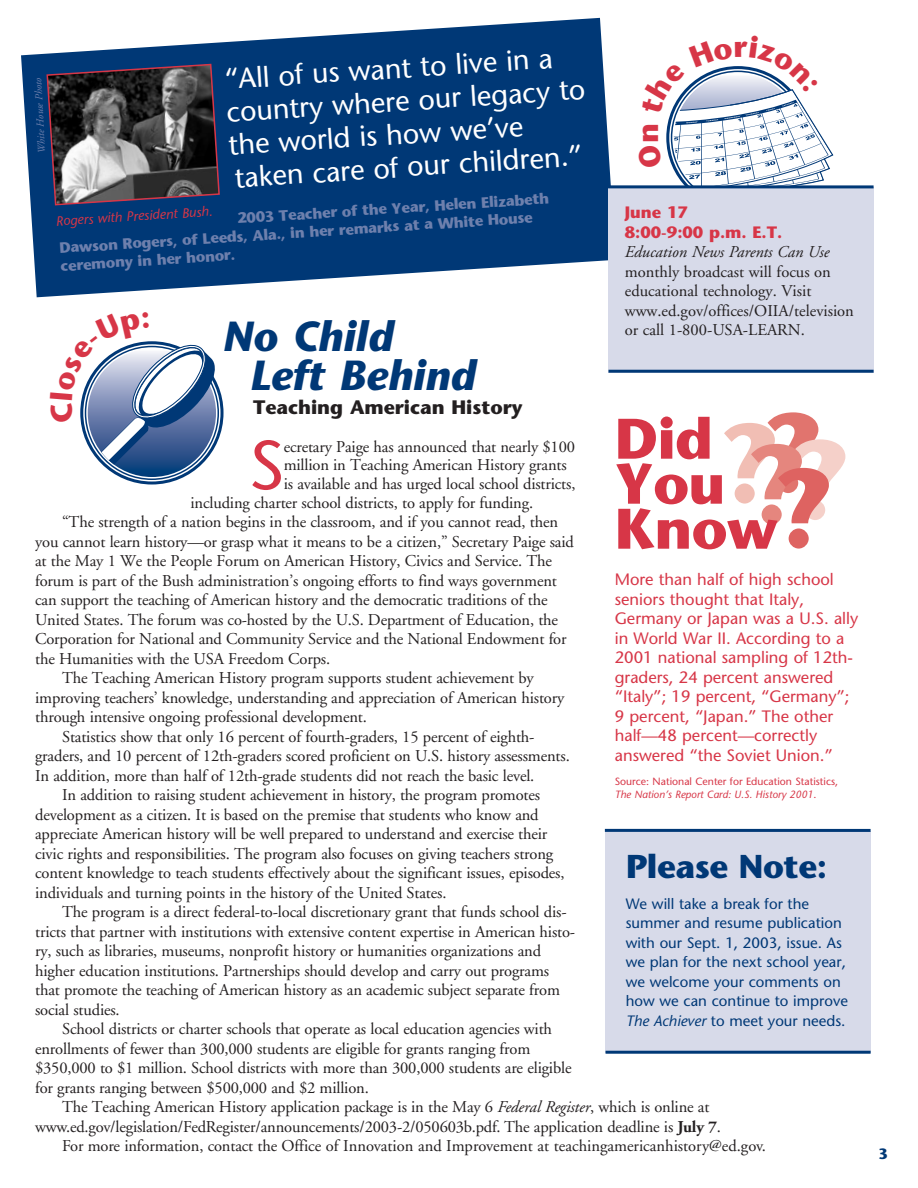
<style>
.page{position:relative;width:918px;height:1188px;background:#fff}
.page>*{position:absolute;margin:0;border:0;box-sizing:border-box;transform-origin:0 0}
.t1{font:700 108px "Stone Sans";color:#f1beb4}
.t2{font:700 108px "Stone Sans";color:#de6361}
.t3{font:69.15px "Stone Sans";color:#d73647}
.t4{font:700 57px/45px "Stone Sans";letter-spacing:-.015em;color:#d73647}
.t5{font:italic 700 42px/39px "Stone Sans";color:#003876}
.t6{font:700 33px "Stone Sans";letter-spacing:-.015em;color:#003876}
.t7{font:700 30px "Stone Sans";color:#d73647}
.t8{font:28.5px/33px "Stone Sans";color:#fff}
.t9{font:700 19.5px "Stone Sans";color:#231f20}
.t10{font:16.5px/19.5px "Adobe Garamond";letter-spacing:-.01em;color:#231f20}
.t11{font:16.5px/19.5px "Stone Sans";color:#d73647}
.t12{font:italic 16.5px "Adobe Garamond";color:#231f20}
.t13{font:700 16.5px/19.5px "Stone Sans";color:#d73647}
.t14{font:15px/19.5px "Stone Sans";color:#003876}
.t15{font:700 15px/17.2px "Stone Sans";color:#6e80ad}
.t16{font:700 15px "Stone Sans";color:#003876}
.t17{font:italic 13.5px "Stone Sans";color:#d73647}
.t18{font:10.5px/13.5px "Stone Sans";color:#d73647}
.t19{font:italic 10.5px "Adobe Garamond";color:#6e80ad}
.s1{color:#e5867e}
.s2{color:#e1746e}
.s3{font-style:italic}
.s4{font-weight:700}
</style>
<div class="page">
<svg style="left:21px;top:18px;width:590px;height:279px;fill:#003876"></svg>
<div style="left:608px;top:188px;width:266px;height:185px;background:#d7dae9"></div>
<hr style="left:608px;top:185px;width:266px;height:3px;background:#003876">
<hr style="left:609px;top:370px;width:265px;height:3px;background:#003876">
<div style="left:605px;top:831px;width:266px;height:221px;background:#d7dae9"></div>
<hr style="left:605px;top:829px;width:266px;height:3px;background:#003876">
<hr style="left:606px;top:1051px;width:265px;height:3px;background:#003876">
<svg style="left:46px;top:63px;width:175px;height:143px"></svg>
<svg style="left:80px;top:341px;width:144px;height:144px"></svg>
<svg style="left:637px;top:66px;width:208px;height:123px"></svg>
<h3 class="t8" style="left:223px;top:67px;width:361px;rotate:-4deg">“All of us want to live in a country where our legacy to the world is how we’ve taken care of our children.”</h3>
<p class="t15" style="left:58px;top:225px;width:493px;text-indent:180px;rotate:-4deg">2003 Teacher of the Year, Helen Elizabeth<br>Dawson Rogers, of Leeds, Ala., in her remarks at a White House ceremony in her honor.</p>
<p class="t19" style="left:38px;top:153px;width:77px;rotate:-93deg">White House Photo</p>
<h3 class="t7" style="left:637px;top:143px;width:21px;rotate:-90deg">n</h3>
<p class="t17" style="left:56px;top:217px;width:158px;rotate:-4deg">Rogers with President Bush.</p>
<p class="t13" style="left:625px;top:205px;width:159px">June 17<br>8:00-9:00 p.m. E.T.</p>
<p class="t12" style="left:625px;top:245px;width:206px">Education News Parents Can Use</p>
<p class="t10" style="left:625px;top:263px;width:231px">monthly broadcast will focus on educational technology. Visit www.ed.gov/offices/OIIA/television or call 1-800-USA-LEARN.</p>
<h3 class="t5" style="left:250px;top:322px;width:228px;text-indent:-27px">No Child<br>Left Behind</h3>
<p class="t9" style="left:253px;top:400px;width:271px">Teaching American History</p>
<h2 class="t3" style="left:249px;top:438px;width:37px">S</h2>
<p class="t10" style="left:284px;top:438px;width:293px">ecretary Paige has announced that nearly $100</p>
<h1 class="t1" style="left:719px;top:425px;width:107px">?<span class="s1">?</span><span class="s2">?</span></h1>
<h3 class="t4" style="left:615px;top:423px;width:164px">Did<br>You<br>Know</h3>
<h1 class="t2" style="left:773px;top:470px;width:80px">?<sup>?</sup></h1>
<p class="t10" style="left:284px;top:457px;width:285px">million in Teaching American History grants</p>
<p class="t10" style="left:284px;top:476px;width:293px">is available and has urged local school districts,</p>
<p class="t10" style="left:191px;top:495px;width:344px">including charter school districts, to apply for funding.</p>
<p class="t10" style="left:62px;top:514px;width:497px">“The strength of a nation begins in the classroom, and if you cannot read, then</p>
<p class="t10" style="left:35px;top:534px;width:540px">you cannot learn history—or grasp what it means to be a citizen,” Secretary Paige said</p>
<p class="t10" style="left:35px;top:553px;width:519px">at the May 1 We the People Forum on American History, Civics and Service. The</p>
<p class="t10" style="left:35px;top:573px;width:523px">forum is part of the Bush administration’s ongoing efforts to find ways government</p>
<p class="t10" style="left:35px;top:592px;width:514px">can support the teaching of American history and the democratic traditions of the</p>
<p class="t10" style="left:35px;top:612px;width:524px">United States. The forum was co-hosted by the U.S. Department of Education, the</p>
<p class="t10" style="left:35px;top:631px;width:533px">Corporation for National and Community Service and the National Endowment for</p>
<p class="t10" style="left:35px;top:651px;width:297px">the Humanities with the USA Freedom Corps.</p>
<p class="t10" style="left:62px;top:670px;width:473px">The Teaching American History program supports student achievement by</p>
<p class="t10" style="left:35px;top:690px;width:531px">improving teachers’ knowledge, understanding and appreciation of American history</p>
<p class="t10" style="left:35px;top:709px;width:333px">through intensive ongoing professional development.</p>
<p class="t10" style="left:62px;top:729px;width:474px">Statistics show that only 16 percent of fourth-graders, 15 percent of eighth-</p>
<p class="t10" style="left:35px;top:748px;width:536px">graders, and 10 percent of 12th-graders scored proficient on U.S. history assessments.</p>
<p class="t10" style="left:35px;top:768px;width:501px">In addition, more than half of 12th-grade students did not reach the basic level.</p>
<p class="t10" style="left:62px;top:787px;width:480px">In addition to raising student achievement in history, the program promotes</p>
<p class="t10" style="left:35px;top:807px;width:505px">development as a citizen. It is based on the premise that students who know and</p>
<p class="t10" style="left:35px;top:826px;width:514px">appreciate American history will be well prepared to understand and exercise their</p>
<p class="t10" style="left:35px;top:846px;width:520px">civic rights and responsibilities. The program also focuses on giving teachers strong</p>
<p class="t10" style="left:35px;top:865px;width:531px">content knowledge to teach students effectively about the significant issues, episodes,</p>
<p class="t10" style="left:35px;top:885px;width:413px">individuals and turning points in the history of the United States.</p>
<p class="t10" style="left:62px;top:904px;width:506px">The program is a direct federal-to-local discretionary grant that funds school dis-</p>
<p class="t10" style="left:35px;top:924px;width:542px">tricts that partner with institutions with extensive content expertise in American histo-</p>
<p class="t10" style="left:35px;top:943px;width:508px">ry, such as libraries, museums, nonprofit history or humanities organizations and</p>
<p class="t10" style="left:35px;top:963px;width:516px">higher education institutions. Partnerships should develop and carry out programs</p>
<p class="t10" style="left:35px;top:982px;width:526px">that promote the teaching of American history as an academic subject separate from</p>
<p class="t10" style="left:35px;top:1002px;width:86px">social studies.</p>
<p class="t10" style="left:62px;top:1021px;width:491px">School districts or charter schools that operate as local education agencies with</p>
<p class="t10" style="left:35px;top:1041px;width:497px">enrollments of fewer than 300,000 students are eligible for grants ranging from</p>
<p class="t10" style="left:35px;top:1060px;width:538px">$350,000 to $1 million. School districts with more than 300,000 students are eligible</p>
<p class="t10" style="left:35px;top:1080px;width:335px">for grants ranging between $500,000 and $2 million.</p>
<p class="t10" style="left:62px;top:1099px;width:649px">The Teaching American History application package is in the May 6 <span class="s3">Federal Register</span>, which is online at</p>
<p class="t10" style="left:35px;top:1119px;width:687px">www.ed.gov/legislation/FedRegister/announcements/2003-2/050603b.pdf. The application deadline is <span class="s4">July 7</span>.</p>
<p class="t10" style="left:62px;top:1138px;width:705px">For more information, contact the Office of Innovation and Improvement at teachingamericanhistory@ed.gov.</p>
<p class="t16" style="left:879px;top:1149px;width:11px">3</p>
<p class="t11" style="left:615px;top:571px;width:245px">More than half of high school seniors thought that Italy,<br>Germany or Japan was a U.S. ally in World War II. According to a<br>2001 national sampling of 12th&shy;graders, 24 percent answered “Italy”; 19 percent, “Germany”;<br>9 percent, “Japan.” The other half—48 percent—correctly answered “the Soviet Union.”</p>
<p class="t18" style="left:615px;top:775px;width:225px">Source: National Center for Education Statistics,<br><span class="s3">The Nation’s Report Card: U.S. History 2001</span>.</p>
<h3 class="t6" style="left:626px;top:854px;width:203px">Please Note:</h3>
<p class="t14" style="left:626px;top:896px;width:224px">We will take a break for the summer and resume publication with our Sept. 1, 2003, issue. As we plan for the next school year, we welcome your comments on how we can continue to improve<br><span class="s3">The Achiever</span> to meet your needs.</p>
</div>
